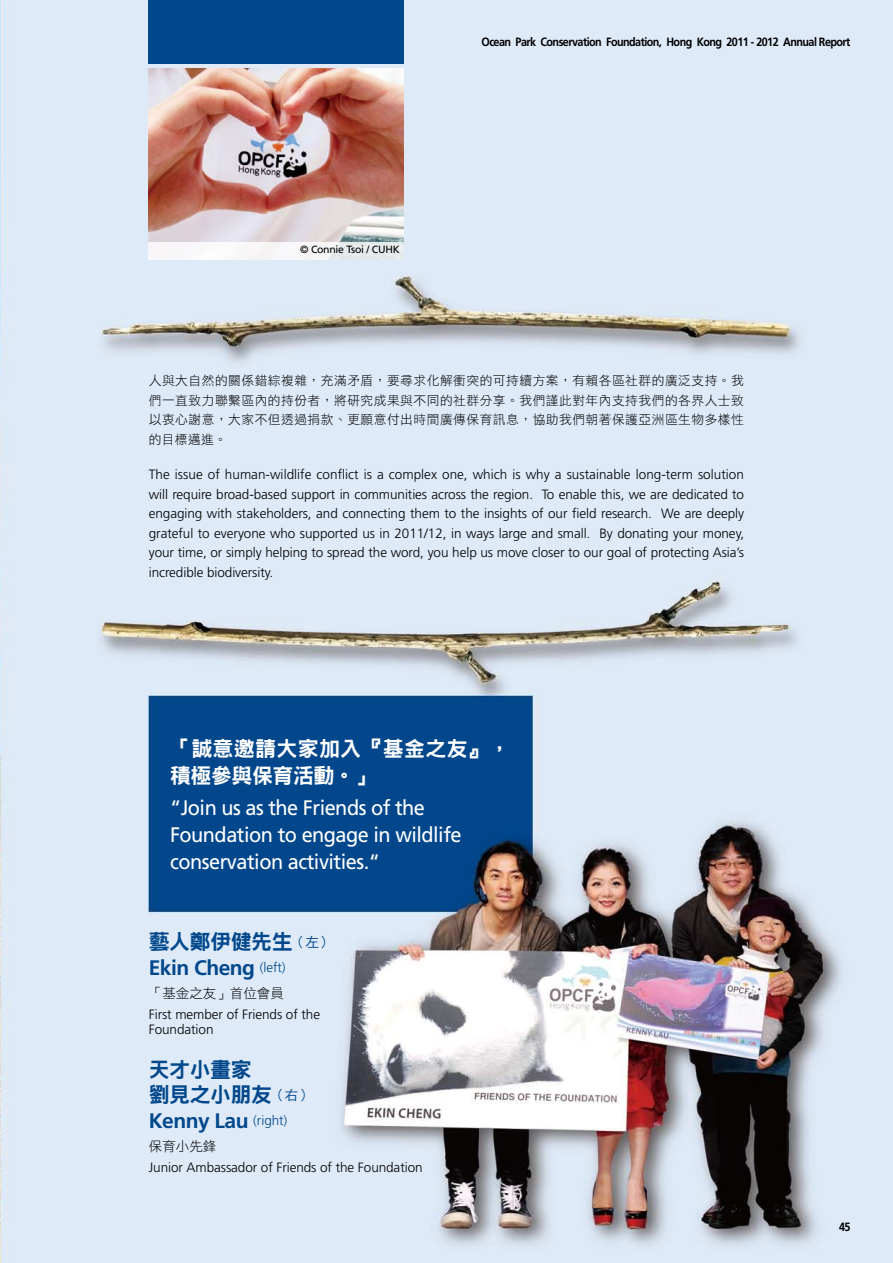
<style>
.page{position:relative;width:893px;height:1263px;background:#fff}
.page>*{position:absolute;margin:0;border:0;box-sizing:border-box;transform-origin:0 0}
.t1{font:21px/27px "Frutiger";letter-spacing:-.025em;color:#fff;scale:.95 1}
.t2{font:700 21px "Frutiger";letter-spacing:-.025em;color:#00478b}
.t3{font:21px/27px "DF Hei HK W9";letter-spacing:.015em;color:#fff}
.t4{font:21px/25.5px "DF Hei HK W9";letter-spacing:-.025em;color:#00478b}
.t5{font:300 13.5px/19.5px "Frutiger";letter-spacing:-.005em;color:#000;text-align:justify}
.t6{font:13.5px "DF Hei HK W3";color:#000}
.t7{font:12.75px/19.5px "DF Hei HK W3";letter-spacing:.04em;color:#000;text-align:justify}
.t8{font:700 12px "Frutiger";letter-spacing:-.05em;color:#000;scale:.9 1}
.t9{font:10.5px "Frutiger";letter-spacing:-.025em;color:#000}
.s1{font-family:"DF Hei HK W5";font-size:13.5px}
.s2{font-weight:300;font-size:13.5px}
</style>
<div class="page">
<img style="left:0;top:0;width:893px;height:1263px">
<div style="left:149px;top:0;width:255px;height:64px;background:#00478b"></div>
<img style="left:149px;top:68px;width:255px;height:174px">
<div style="left:149px;top:242px;width:255px;height:17px;background:linear-gradient(to right,#fffbfd,#e7ecec)"></div>
<p class="t9" style="left:300px;top:244px;width:101px">© Connie Tsoi / CUHK</p>
<p class="t8" style="left:481px;top:35px;width:411px">Ocean Park Conservation Foundation, Hong Kong 2011 - 2012 Annual Report</p>
<p class="t7" style="left:149px;top:371px;width:597px">人與大自然的關係錯綜複雜，充滿矛盾，要尋求化解衝突的可持續方案，有賴各區社群的廣泛支持。我們一直致力聯繫區內的持份者，將研究成果與不同的社群分享。我們謹此對年內支持我們的各界人士致以衷心謝意，大家不但透過捐款、更願意付出時間廣傳保育訊息，協助我們朝著保護亞洲區生物多樣性的目標邁進。</p>
<p class="t5" style="left:149px;top:465px;width:597px">The issue of human-wildlife conflict is a complex one, which is why a sustainable long-term solution will require broad-based support in communities across the region. To enable this, we are dedicated to engaging with stakeholders, and connecting them to the insights of our field research. We are deeply grateful to everyone who supported us in 2011/12, in ways large and small. By donating your money, your time, or simply helping to spread the word, you help us move closer to our goal of protecting Asia’s incredible biodiversity.</p>
<h1 class="t3" style="left:170px;top:734px;width:342px">「誠意邀請大家加入『基金之友』，積極參與保育活動。」</h1>
<h1 class="t1" style="left:170px;top:794px;width:308px">“Join us as the Friends of the<br>Foundation to engage in wildlife conservation activities.“</h1>
<h1 class="t4" style="left:149px;top:929px;width:185px">藝人鄭伊健先生<span class="s1">（左）</span></h1>
<h1 class="t2" style="left:149px;top:955px;width:138px">Ekin Cheng <span class="s2">(left)</span></h1>
<p class="t6" style="left:149px;top:986px;width:136px">「基金之友」首位會員</p>
<p class="t5" style="left:149px;top:1007px;width:173px;line-height:15px">First member of Friends of the<br>Foundation</p>
<h1 class="t4" style="left:149px;top:1056px;width:164px">天才小畫家<br>劉見之小朋友<span class="s1">（右）</span></h1>
<h1 class="t2" style="left:149px;top:1108px;width:140px">Kenny Lau <span class="s2">(right)</span></h1>
<p class="t6" style="left:149px;top:1139px;width:69px">保育小先鋒</p>
<p class="t5" style="left:149px;top:1158px;width:275px">Junior Ambassador of Friends of the Foundation</p>
<p class="t8" style="left:839px;top:1219px;width:14px">45</p>
</div>
